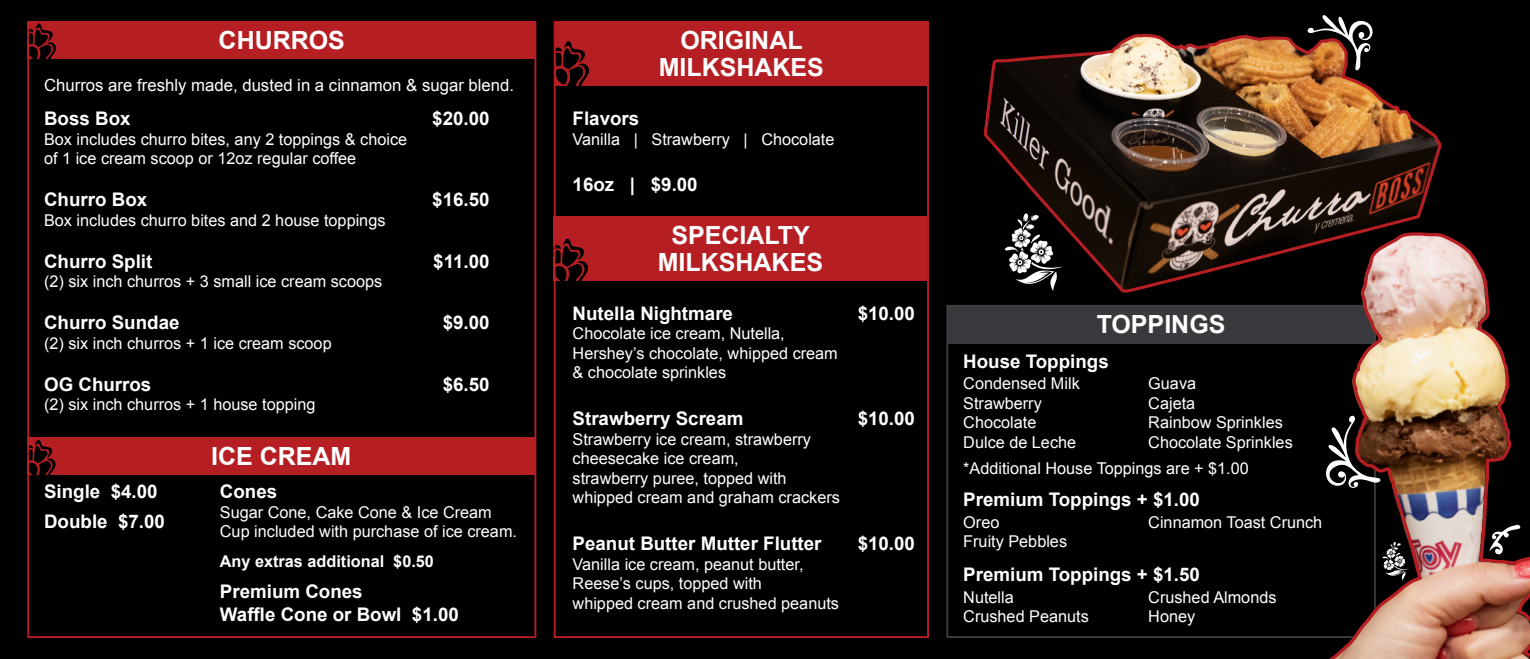
<style>
.page{position:relative;width:1530px;height:659px;background:#000}
.page>*{position:absolute;margin:0;border:0;box-sizing:border-box;transform-origin:0 0}
.t1{font:700 25px/26.2px "Arial";color:#fff;text-align:center}
.t2{font:700 18.75px/30px "Arial";color:#fff}
.t3{font:16.75px "Arial";color:#fff}
.t4{font:16.25px/19.5px "Arial";color:#fff}
.t5{font:700 16.25px "Arial";color:#fff}
</style>
<div class="page">
<div style="left:947px;top:306px;width:428px;height:37px;background:#383a3e"></div>
<div style="left:27px;top:437px;width:508px;height:37px;background:#b51f23"></div>
<svg style="left:30px;top:439px;width:26px;height:35px"></svg>
<div style="left:28px;top:21px;width:508px;height:37px;background:#b51f23"></div>
<svg style="left:30px;top:24px;width:27px;height:34px"></svg>
<div style="left:555px;top:21px;width:373px;height:65px;background:#b51f23"></div>
<svg style="left:557px;top:41px;width:32px;height:45px"></svg>
<div style="left:554px;top:216px;width:373px;height:65px;background:#b51f23"></div>
<svg style="left:557px;top:238px;width:31px;height:43px"></svg>
<div style="left:27px;top:21px;width:509px;height:617px;border:2px solid #b51f23"></div>
<div style="left:554px;top:21px;width:375px;height:617px;border:2px solid #b51f23"></div>
<img style="left:983px;top:33px;width:459px;height:260px">
<svg style="left:1004px;top:213px;width:58px;height:78px"></svg>
<svg style="left:1307px;top:15px;width:66px;height:56px"></svg>
<img style="left:1238px;top:206px;width:204px;height:432px">
<img style="left:1254px;top:229px;width:276px;height:430px">
<svg style="left:1382px;top:542px;width:26px;height:39px"></svg>
<svg style="left:1326px;top:415px;width:55px;height:73px"></svg>
<svg style="left:1489px;top:524px;width:32px;height:31px"></svg>
<h1 class="t1" style="left:219px;top:28px;width:128px">CHURROS</h1>
<p class="t3" style="left:44px;top:74px;width:472px">Churros are freshly made, dusted in a cinnamon &amp; sugar blend.</p>
<p class="t2" style="left:44px;top:104px;width:88px">Boss Box</p>
<p class="t2" style="left:432px;top:104px;width:59px">$20.00</p>
<p class="t4" style="left:44px;top:130px;width:365px">Box includes churro bites, any 2 toppings &amp; choice of 1 ice cream scoop or 12oz regular coffee</p>
<p class="t2" style="left:44px;top:185px;width:105px">Churro Box</p>
<p class="t2" style="left:432px;top:185px;width:59px">$16.50</p>
<p class="t4" style="left:44px;top:211px;width:343px">Box includes churro bites and 2 house toppings</p>
<p class="t2" style="left:44px;top:247px;width:110px">Churro Split</p>
<p class="t2" style="left:433px;top:247px;width:58px">$11.00</p>
<p class="t4" style="left:44px;top:272px;width:340px">(2) six inch churros + 3 small ice cream scoops</p>
<p class="t2" style="left:44px;top:308px;width:137px">Churro Sundae</p>
<p class="t2" style="left:443px;top:308px;width:48px">$9.00</p>
<p class="t4" style="left:44px;top:334px;width:289px">(2) six inch churros + 1 ice cream scoop</p>
<p class="t2" style="left:44px;top:370px;width:109px">OG Churros</p>
<p class="t2" style="left:443px;top:370px;width:48px">$6.50</p>
<p class="t4" style="left:44px;top:395px;width:273px">(2) six inch churros + 1 house topping</p>
<h1 class="t1" style="left:211px;top:444px;width:142px">ICE CREAM</h1>
<p class="t2" style="left:44px;top:477px;width:122px">Single $4.00<br>Double $7.00</p>
<p class="t2" style="left:220px;top:477px;width:59px">Cones</p>
<p class="t4" style="left:220px;top:502px;width:299px">Sugar Cone, Cake Cone &amp; Ice Cream<br>Cup included with purchase of ice cream.</p>
<p class="t5" style="left:220px;top:550px;width:216px">Any extras additional $0.50</p>
<p class="t2" style="left:220px;top:581px;width:240px;line-height:22.5px">Premium Cones<br>Waffle Cone or Bowl $1.00</p>
<h1 class="t1" style="left:659px;top:28px;width:167px">ORIGINAL<br>MILKSHAKES</h1>
<p class="t2" style="left:573px;top:104px;width:68px">Flavors</p>
<p class="t4" style="left:573px;top:129px;width:263px">Vanilla | Strawberry | Chocolate</p>
<p class="t2" style="left:573px;top:170px;width:127px">16oz | $9.00</p>
<h1 class="t1" style="left:658px;top:223px;width:167px">SPECIALTY<br>MILKSHAKES</h1>
<p class="t2" style="left:573px;top:299px;width:162px">Nutella Nightmare</p>
<p class="t2" style="left:858px;top:299px;width:59px">$10.00</p>
<p class="t4" style="left:573px;top:324px;width:267px">Chocolate ice cream, Nutella,<br>Hershey’s chocolate, whipped cream &amp; chocolate sprinkles</p>
<p class="t2" style="left:573px;top:404px;width:172px">Strawberry Scream</p>
<p class="t2" style="left:858px;top:404px;width:59px">$10.00</p>
<p class="t4" style="left:573px;top:429px;width:269px">Strawberry ice cream, strawberry cheesecake ice cream,<br>strawberry puree, topped with whipped cream and graham crackers</p>
<p class="t2" style="left:573px;top:529px;width:250px">Peanut Butter Mutter Flutter</p>
<p class="t2" style="left:858px;top:529px;width:59px">$10.00</p>
<p class="t4" style="left:573px;top:554px;width:268px">Vanilla ice cream, peanut butter,<br>Reese’s cups, topped with<br>whipped cream and crushed peanuts</p>
<h1 class="t1" style="left:1097px;top:312px;width:130px">TOPPINGS</h1>
<p class="t2" style="left:963px;top:347px;width:147px">House Toppings</p>
<p class="t4" style="left:963px;top:374px;width:118px">Condensed Milk<br>Strawberry<br>Chocolate<br>Dulce de Leche</p>
<p class="t4" style="left:1148px;top:374px;width:146px">Guava<br>Cajeta<br>Rainbow Sprinkles<br>Chocolate Sprinkles</p>
<p class="t4" style="left:963px;top:458px;width:287px">*Additional House Toppings are + $1.00</p>
<p class="t2" style="left:963px;top:485px;width:238px">Premium Toppings + $1.00</p>
<p class="t4" style="left:963px;top:512px;width:105px">Oreo<br>Fruity Pebbles</p>
<p class="t4" style="left:1148px;top:512px;width:176px">Cinnamon Toast Crunch</p>
<p class="t2" style="left:963px;top:560px;width:238px">Premium Toppings + $1.50</p>
<p class="t4" style="left:963px;top:587px;width:127px">Nutella<br>Crushed Peanuts</p>
<p class="t4" style="left:1148px;top:587px;width:130px">Crushed Almonds<br>Honey</p>
</div>
